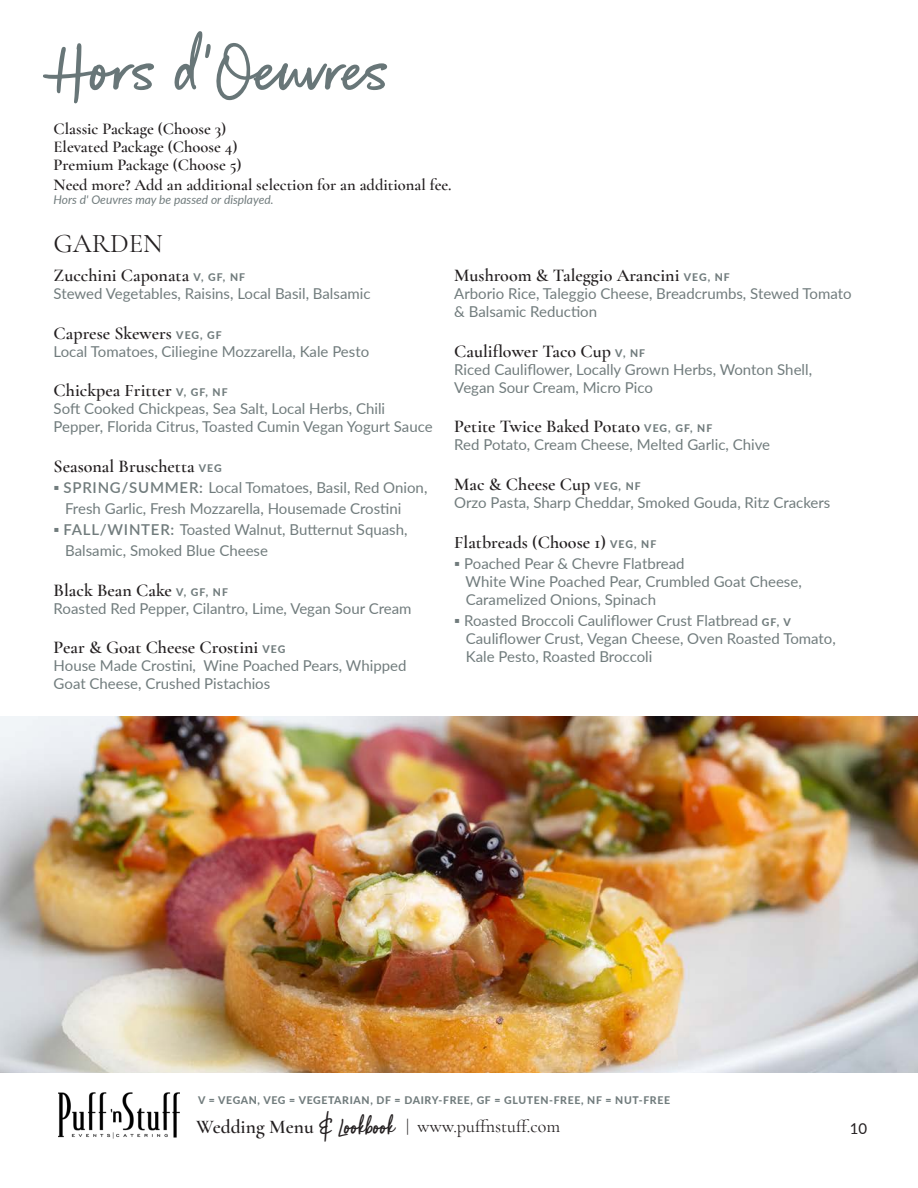
<style>
.page{position:relative;width:918px;height:1188px;background:#fff}
.page>*{position:absolute;margin:0;border:0;box-sizing:border-box;transform-origin:0 0}
.Body__Center{font:105px "Royal Palms";color:#687678}
.Title__Center{font:27px "Cormorant Garamond";color:#231f20}
.Body__Center-2{font:600 18px "Cormorant Garamond";color:#231f20}
.t1{font:18px "Cormorant Garamond";color:#231f20}
.Body__Left{font:600 16.5px "Cormorant Garamond";color:#231f20}
.Body__Center-3{font:15px/18px "Lato";color:#717c7d}
.t2{font:15px "Lato";color:#231f20}
.Body__Left-2{font:italic 12px "Lato";color:#717c7d}
.t3{font:800 10.5px "Lato";letter-spacing:.06em;color:#717c7d}
.s1{font-family:"Lato";font-weight:800;font-size:10.5px;color:#717c7d}
.s2{font-weight:600}
.s3{font-weight:800;font-size:10.5px}
.s4{font-family:"Cormorant";font-weight:600;font-size:19.5px}
.s5{font-family:"Royal Palms";font-size:34.5px}
</style>
<div class="page">
<img style="left:0;top:716px;width:918px;height:356px">
<img style="left:58px;top:1092px;width:122px;height:47px">
<p class="Body__Center" style="left:48px;top:18px;width:344px">Hors d’Oeuvres</p>
<p class="Body__Left" style="left:54px;top:119px;width:174px">Classic Package (Choose 3)</p>
<p class="Body__Left" style="left:54px;top:137px;width:185px">Elevated Package (Choose 4)</p>
<p class="Body__Left" style="left:54px;top:155px;width:190px">Premium Package (Choose 5)</p>
<p class="Body__Left" style="left:54px;top:174px;width:400px">Need more? Add an additional selection for an additional fee.</p>
<p class="Body__Left-2" style="left:54px;top:191px;width:221px">Hors d' Oeuvres may be passed or displayed.</p>
<p class="Title__Center" style="left:54px;top:227px;width:111px">GARDEN</p>
<p class="Body__Center-2" style="left:54px;top:264px;width:193px">Zucchini Caponata <span class="s1">V, GF, NF</span></p>
<p class="Body__Center-3" style="left:54px;top:284px;width:318px">Stewed Vegetables, Raisins, Local Basil, Balsamic</p>
<p class="Body__Center-2" style="left:54px;top:322px;width:170px">Caprese Skewers <span class="s1">VEG, GF</span></p>
<p class="Body__Center-3" style="left:54px;top:342px;width:317px">Local Tomatoes, Ciliegine Mozzarella, Kale Pesto</p>
<p class="Body__Center-2" style="left:54px;top:380px;width:176px">Chickpea Fritter <span class="s1">V, GF, NF</span></p>
<p class="Body__Center-3" style="left:54px;top:399px;width:381px">Soft Cooked Chickpeas, Sea Salt, Local Herbs, Chili<br>Pepper, Florida Citrus, Toasted Cumin Vegan Yogurt Sauce</p>
<p class="Body__Center-2" style="left:54px;top:455px;width:170px">Seasonal Bruschetta <span class="s1">VEG</span></p>
<p class="Body__Center-3" style="left:65px;top:476px;width:364px;line-height:21px;text-indent:-12px">▪ <span class="s2">SPRING/SUMMER:</span> Local Tomatoes, Basil, Red Onion,<br>Fresh Garlic, Fresh Mozzarella, Housemade Crostini</p>
<p class="Body__Center-3" style="left:54px;top:520px;width:355px">▪ <span class="s2">FALL/WINTER:</span> Toasted Walnut, Butternut Squash,</p>
<p class="Body__Center-3" style="left:65px;top:541px;width:204px">Balsamic, Smoked Blue Cheese</p>
<p class="Body__Center-2" style="left:54px;top:579px;width:176px">Black Bean Cake <span class="s1">V, GF, NF</span></p>
<p class="Body__Center-3" style="left:54px;top:599px;width:359px">Roasted Red Pepper, Cilantro, Lime, Vegan Sour Cream</p>
<p class="Body__Center-2" style="left:54px;top:636px;width:233px">Pear &amp; Goat Cheese Crostini <span class="s1">VEG</span></p>
<p class="Body__Center-3" style="left:54px;top:656px;width:354px">House Made Crostini, Wine Poached Pears, Whipped<br>Goat Cheese, Crushed Pistachios</p>
<p class="Body__Center-2" style="left:454px;top:264px;width:277px">Mushroom &amp; Taleggio Arancini <span class="s1">VEG, NF</span></p>
<p class="Body__Center-3" style="left:454px;top:284px;width:399px">Arborio Rice, Taleggio Cheese, Breadcrumbs, Stewed Tomato &amp; Balsamic Reduction</p>
<p class="Body__Center-2" style="left:454px;top:340px;width:192px">Cauliflower Taco Cup <span class="s1">V, NF</span></p>
<p class="Body__Center-3" style="left:454px;top:360px;width:359px">Riced Cauliflower, Locally Grown Herbs, Wonton Shell,</p>
<p class="Body__Center-3" style="left:454px;top:378px;width:200px">Vegan Sour Cream, Micro Pico</p>
<p class="Body__Center-2" style="left:454px;top:416px;width:260px">Petite Twice Baked Potato <span class="s1">VEG, GF, NF</span></p>
<p class="Body__Center-3" style="left:454px;top:435px;width:317px">Red Potato, Cream Cheese, Melted Garlic, Chive</p>
<p class="Body__Center-2" style="left:454px;top:473px;width:188px">Mac &amp; Cheese Cup <span class="s1">VEG, NF</span></p>
<p class="Body__Center-3" style="left:454px;top:493px;width:378px">Orzo Pasta, Sharp Cheddar, Smoked Gouda, Ritz Crackers</p>
<p class="Body__Center-2" style="left:454px;top:531px;width:204px">Flatbreads (Choose 1) <span class="s1">VEG, NF</span></p>
<p class="Body__Center-3" style="left:454px;top:554px;width:232px">▪ Poached Pear &amp; Chevre Flatbread</p>
<p class="Body__Center-3" style="left:466px;top:572px;width:338px">White Wine Poached Pear, Crumbled Goat Cheese,<br>Caramelized Onions, Spinach</p>
<p class="Body__Center-3" style="left:454px;top:611px;width:338px">▪ Roasted Broccoli Cauliflower Crust Flatbread <span class="s3">GF, V</span></p>
<p class="Body__Center-3" style="left:466px;top:629px;width:372px">Cauliflower Crust, Vegan Cheese, Oven Roasted Tomato,</p>
<p class="Body__Center-3" style="left:466px;top:647px;width:188px">Kale Pesto, Roasted Broccoli</p>
<p class="t3" style="left:198px;top:1093px;width:474px">V = VEGAN, VEG = VEGETARIAN, DF = DAIRY-FREE, GF = GLUTEN-FREE, NF = NUT-FREE</p>
<p class="t1" style="left:196px;top:1116px;width:365px"><span class="s4">Wedding Menu</span> <span class="s5">&amp; Lookbook</span> | www.puffnstuff.com</p>
<p class="t2" style="left:850px;top:1118px;width:19px">10</p>
</div>
